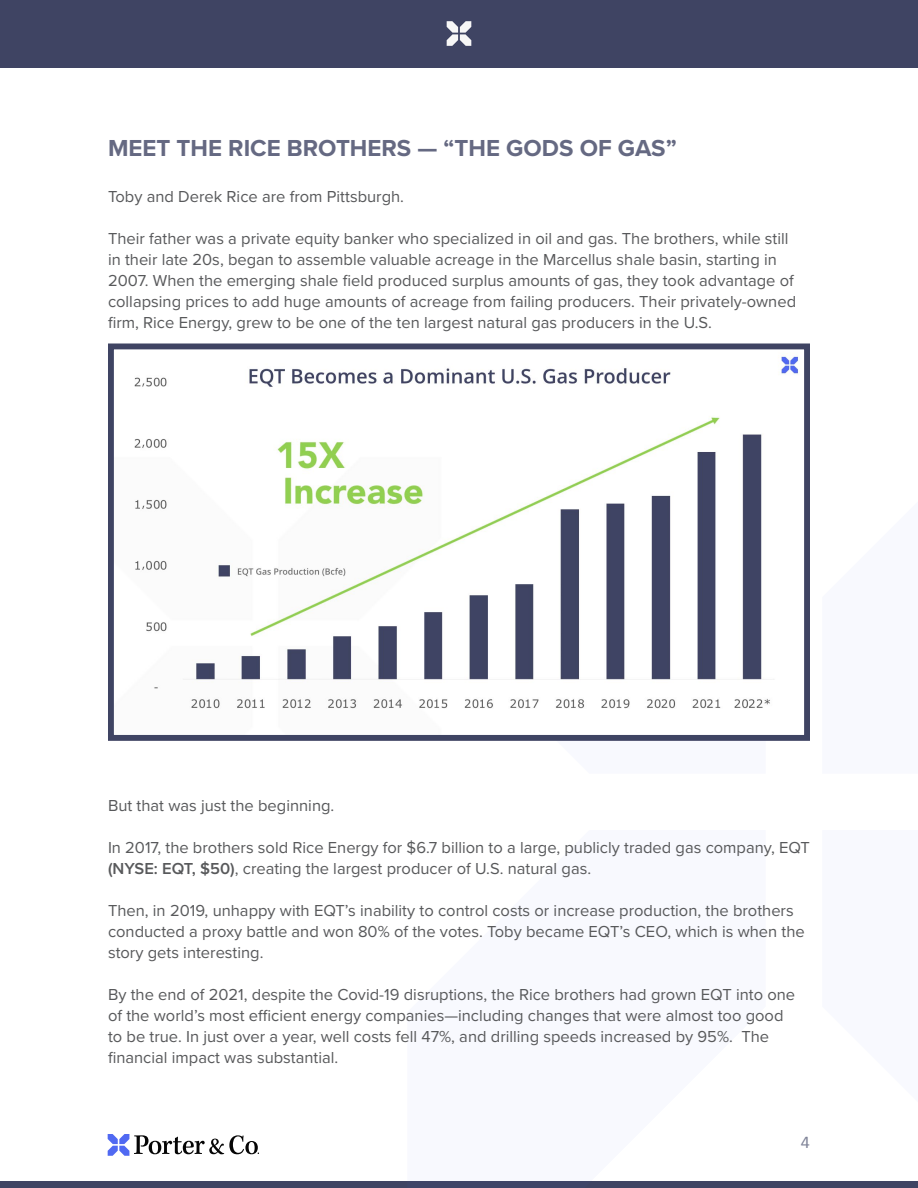
<style>
.page{position:relative;width:918px;height:1188px;background:#fff}
.page>*{position:absolute;margin:0;border:0;box-sizing:border-box;transform-origin:0 0}
.t1{font:700 24px "Proxima Nova";color:#656982}
.t2{font:18px "Calibri";color:#808498}
.t3{font:16.5px/21px "Proxima Nova";color:#58595b}
.s1{font-weight:600}
</style>
<div class="page">
<div style="left:0;top:0;width:918px;height:67px;background:#3f4463"></div>
<div style="left:0;top:1181px;width:918px;height:7px;background:#3f4463"></div>
<svg style="left:447px;top:21px;width:24px;height:25px"></svg>
<svg style="left:108px;top:1134px;width:151px;height:22px"></svg>
<img style="left:134px;top:353px;width:665px;height:356px">
<div style="left:108px;top:344px;width:702px;height:397px;border:6px solid #3f4463"></div>
<h1 class="t1" style="left:108px;top:130px;width:570px">MEET THE RICE BROTHERS — “THE GODS OF GAS”</h1>
<p class="t3" style="left:108px;top:186px;width:298px">Toby and Derek Rice are from Pittsburgh.</p>
<p class="t3" style="left:108px;top:228px;width:690px">Their father was a private equity banker who specialized in oil and gas. The brothers, while still in their late 20s, began to assemble valuable acreage in the Marcellus shale basin, starting in 2007. When the emerging shale field produced surplus amounts of gas, they took advantage of collapsing prices to add huge amounts of acreage from failing producers. Their privately-owned firm, Rice Energy, grew to be one of the ten largest natural gas producers in the U.S.</p>
<p class="t3" style="left:108px;top:795px;width:228px">But that was just the beginning.</p>
<p class="t3" style="left:108px;top:837px;width:703px">In 2017, the brothers sold Rice Energy for $6.7 billion to a large, publicly traded gas company, EQT <span class="s1">(NYSE: EQT, $50)</span>, creating the largest producer of U.S. natural gas.</p>
<p class="t3" style="left:108px;top:900px;width:698px">Then, in 2019, unhappy with EQT’s inability to control costs or increase production, the brothers conducted a proxy battle and won 80% of the votes. Toby became EQT’s CEO, which is when the story gets interesting.</p>
<p class="t3" style="left:108px;top:984px;width:689px">By the end of 2021, despite the Covid-19 disruptions, the Rice brothers had grown EQT into one of the world’s most efficient energy companies—including changes that were almost too good to be true. In just over a year, well costs fell 47%, and drilling speeds increased by 95%. The financial impact was substantial.</p>
<p class="t2" style="left:801px;top:1130px;width:11px">4</p>
</div>
